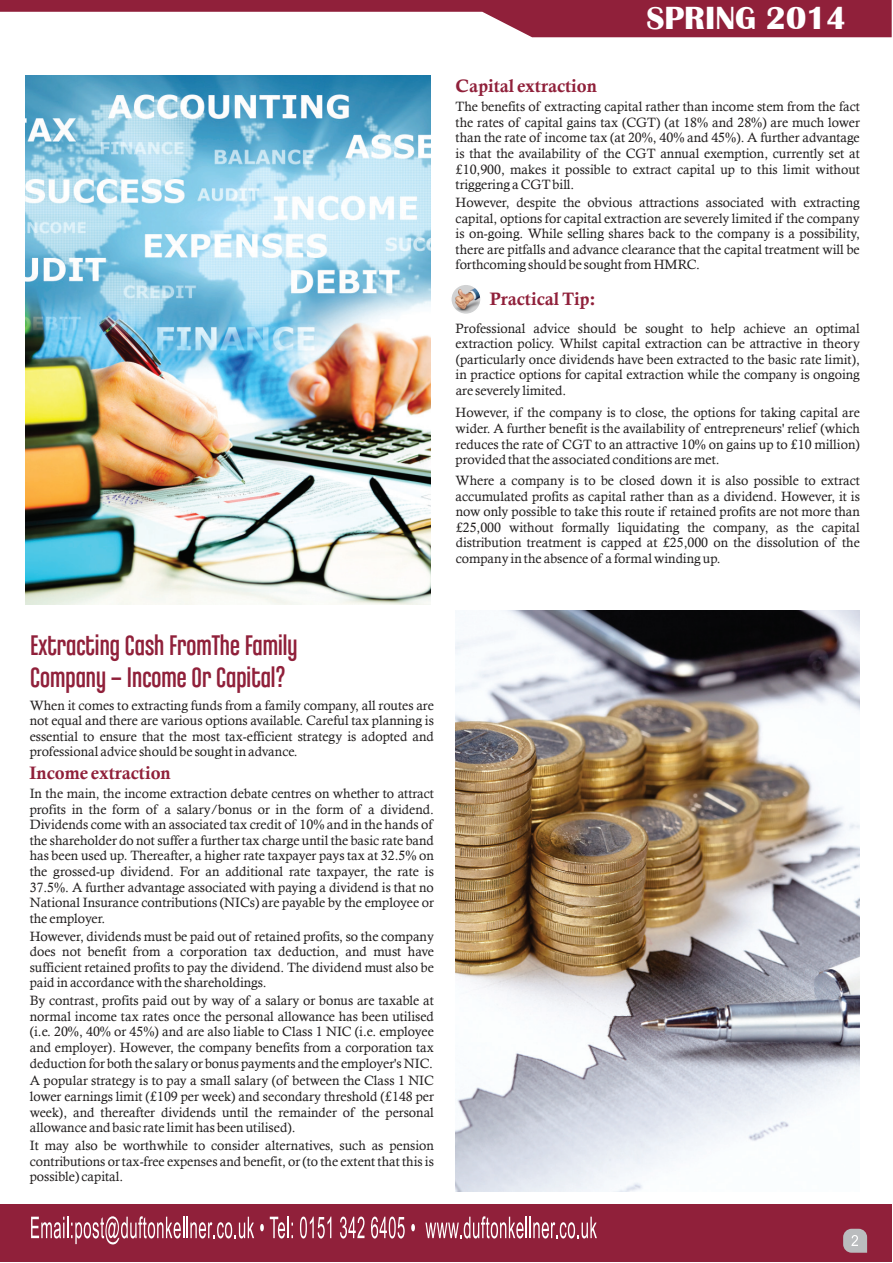
<style>
.page{position:relative;width:893px;height:1263px;background:#fff}
.page>*{position:absolute;margin:0;border:0;box-sizing:border-box;transform-origin:0 0}
.t1{font:700 33px "Britannic";color:#fff}
.t2{font:30px/32.2px "Chalet Comprime Cologne Eighty";color:#90203a}
.t3{font:18px "Calis MT Bol";color:#90203a}
.t4{font:13.5px/15.6px "Calisto";color:#211e1e;text-align:justify}
</style>
<div class="page">
<svg style="left:0;top:0;width:891px;height:37px"></svg>
<div style="left:0;top:1204px;width:891px;height:57px;background:#90203a"></div>
<svg style="left:31px;top:1216px;width:223px;height:28px"></svg>
<svg style="left:260px;top:1224px;width:4px;height:7px"></svg>
<svg style="left:270px;top:1217px;width:23px;height:22px"></svg>
<svg style="left:300px;top:1217px;width:31px;height:22px"></svg>
<svg style="left:340px;top:1217px;width:24px;height:22px"></svg>
<svg style="left:371px;top:1217px;width:33px;height:22px"></svg>
<svg style="left:411px;top:1224px;width:4px;height:7px"></svg>
<svg style="left:425px;top:1216px;width:98px;height:23px"></svg>
<hr style="left:525px;top:1217px;width:2px;height:21px;background:#fff">
<svg style="left:529px;top:1217px;width:68px;height:22px"></svg>
<img style="left:26px;top:76px;width:404px;height:528px">
<img style="left:455px;top:610px;width:404px;height:582px">
<svg style="left:843px;top:1229px;width:24px;height:24px"></svg>
<svg style="left:451px;top:285px;width:30px;height:29px"></svg>
<h1 class="t1" style="left:646px;top:-1px;width:201px">SPRING 2014</h1>
<h3 class="t3" style="left:455px;top:79px;width:143px">Capital extraction</h3>
<p class="t4" style="left:455px;top:100px;width:406px">The benefits of extracting capital rather than income stem from the fact the rates of capital gains tax (CGT) (at 18% and 28%) are much lower than the rate of income tax (at 20%, 40% and 45%). A further advantage is that the availability of the CGT annual exemption, currently set at £10,900, makes it possible to extract capital up to this limit without triggering a CGT bill.</p>
<p class="t4" style="left:455px;top:196px;width:406px">However, despite the obvious attractions associated with extracting capital, options for capital extraction are severely limited if the company is on-going. While selling shares back to the company is a possibility, there are pitfalls and advance clearance that the capital treatment will be forthcoming should be sought from HMRC.</p>
<h3 class="t3" style="left:489px;top:293px;width:108px">Practical Tip:</h3>
<p class="t4" style="left:455px;top:322px;width:406px">Professional advice should be sought to help achieve an optimal extraction policy. Whilst capital extraction can be attractive in theory (particularly once dividends have been extracted to the basic rate limit), in practice options for capital extraction while the company is ongoing are severely limited.</p>
<p class="t4" style="left:455px;top:406px;width:406px">However, if the company is to close, the options for taking capital are wider. A further benefit is the availability of entrepreneurs' relief (which reduces the rate of CGT to an attractive 10% on gains up to £10 million) provided that the associated conditions are met.</p>
<p class="t4" style="left:455px;top:474px;width:406px">Where a company is to be closed down it is also possible to extract accumulated profits as capital rather than as a dividend. However, it is now only possible to take this route if retained profits are not more than £25,000 without formally liquidating the company, as the capital distribution treatment is capped at £25,000 on the dissolution of the company in the absence of a formal winding up.</p>
<h2 class="t2" style="left:30px;top:631px;width:269px">Extracting Cash FromThe Family<br>Company – Income Or Capital?</h2>
<p class="t4" style="left:30px;top:698px;width:406px">When it comes to extracting funds from a family company, all routes are not equal and there are various options available. Careful tax planning is essential to ensure that the most tax-efficient strategy is adopted and professional advice should be sought in advance.</p>
<p class="t4" style="left:30px;top:787px;width:406px">In the main, the income extraction debate centres on whether to attract profits in the form of a salary/bonus or in the form of a dividend.<br>Dividends come with an associated tax credit of 10% and in the hands of the shareholder do not suffer a further tax charge until the basic rate band has been used up. Thereafter, a higher rate taxpayer pays tax at 32.5% on the grossed-up dividend. For an additional rate taxpayer, the rate is 37.5%. A further advantage associated with paying a dividend is that no National Insurance contributions (NICs) are payable by the employee or the employer.</p>
<p class="t4" style="left:30px;top:929px;width:406px">However, dividends must be paid out of retained profits, so the company does not benefit from a corporation tax deduction, and must have sufficient retained profits to pay the dividend. The dividend must also be paid in accordance with the shareholdings.</p>
<p class="t4" style="left:30px;top:994px;width:406px">By contrast, profits paid out by way of a salary or bonus are taxable at normal income tax rates once the personal allowance has been utilised (i.e. 20%, 40% or 45%) and are also liable to Class 1 NIC (i.e. employee and employer). However, the company benefits from a corporation tax deduction for both the salary or bonus payments and the employer's NIC.</p>
<p class="t4" style="left:30px;top:1074px;width:406px">A popular strategy is to pay a small salary (of between the Class 1 NIC lower earnings limit (£109 per week) and secondary threshold (£148 per week), and thereafter dividends until the remainder of the personal allowance and basic rate limit has been utilised).</p>
<p class="t4" style="left:30px;top:1139px;width:406px">It may also be worthwhile to consider alternatives, such as pension contributions or tax-free expenses and benefit, or (to the extent that this is possible) capital.</p>
<h3 class="t3" style="left:30px;top:766px;width:143px">Income extraction</h3>
</div>
